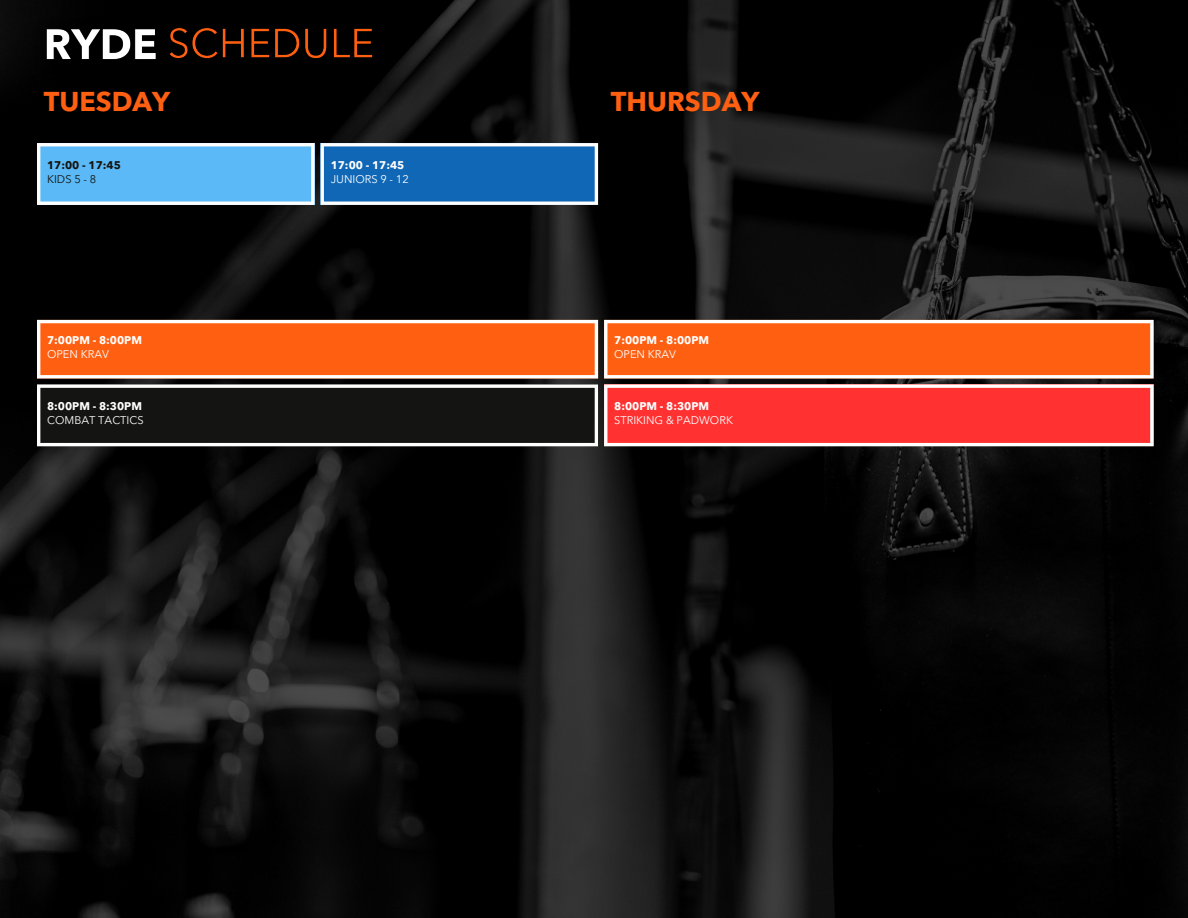
<style>
.page{position:relative;width:1188px;height:918px;background:#fff}
.page>*{position:absolute;margin:0;border:0;box-sizing:border-box;transform-origin:0 0}
.t1{font:700 27px "Avenir Next LT Pro";color:#ff5f11}
.t2{font:700 11.1px "Avenir Next LT Pro";color:#fff}
.t3{font:11.1px "Avenir Next LT Pro";color:#fff}
.t4{font:700 11.1px "Avenir Next LT Pro";color:#141412}
.t5{font:11.1px "Avenir Next LT Pro";color:#141412}
</style>
<div class="page">
<img style="left:0;top:0;width:1188px;height:918px">
<div style="left:37px;top:143px;width:278px;height:62px;background:#5ab9f6"></div>
<div style="left:321px;top:143px;width:277px;height:62px;background:#1067b6"></div>
<div style="left:40px;top:320px;width:1110px;height:58px;background:#ff5f11"></div>
<div style="left:37px;top:384px;width:561px;height:62px;background:#141412"></div>
<div style="left:604px;top:384px;width:550px;height:62px;background:#ff3131"></div>
<hr style="left:37px;top:146px;width:3px;height:56px;background:#fff">
<svg style="left:311px;top:146px;width:4px;height:56px"></svg>
<hr style="left:37px;top:143px;width:278px;height:3px;background:#fff">
<hr style="left:37px;top:202px;width:278px;height:3px;background:#fff">
<hr style="left:321px;top:146px;width:3px;height:56px;background:#fff">
<hr style="left:595px;top:146px;width:3px;height:56px;background:#fff">
<hr style="left:321px;top:143px;width:277px;height:3px;background:#fff">
<hr style="left:321px;top:202px;width:277px;height:3px;background:#fff">
<hr style="left:37px;top:323px;width:3px;height:52px;background:#fff">
<hr style="left:595px;top:323px;width:3px;height:52px;background:#fff">
<hr style="left:37px;top:320px;width:561px;height:3px;background:#fff">
<hr style="left:37px;top:375px;width:561px;height:3px;background:#fff">
<hr style="left:604px;top:323px;width:3px;height:52px;background:#fff">
<svg style="left:1150px;top:323px;width:4px;height:52px"></svg>
<hr style="left:604px;top:320px;width:550px;height:3px;background:#fff">
<hr style="left:604px;top:375px;width:550px;height:3px;background:#fff">
<hr style="left:37px;top:388px;width:3px;height:55px;background:#fff">
<hr style="left:595px;top:388px;width:3px;height:55px;background:#fff">
<svg style="left:37px;top:384px;width:561px;height:4px;background:#dadada"></svg>
<hr style="left:37px;top:443px;width:561px;height:3px;background:#fff">
<hr style="left:604px;top:388px;width:3px;height:55px;background:#fff">
<svg style="left:1150px;top:388px;width:4px;height:55px"></svg>
<svg style="left:604px;top:384px;width:550px;height:4px;background:#fedede"></svg>
<hr style="left:604px;top:443px;width:550px;height:3px;background:#fff">
<img style="left:28px;top:13px;width:146px;height:67px">
<img style="left:159px;top:19px;width:223px;height:51px">
<p class="t1" style="left:44px;top:91px;width:128px">TUESDAY</p>
<p class="t1" style="left:611px;top:91px;width:150px">THURSDAY</p>
<p class="t4" style="left:47px;top:161px;width:75px">17:00 - 17:45</p>
<p class="t5" style="left:47px;top:174px;width:51px">KIDS 5 - 8</p>
<p class="t2" style="left:331px;top:161px;width:75px">17:00 - 17:45</p>
<p class="t3" style="left:331px;top:174px;width:80px">JUNIORS 9 - 12</p>
<p class="t2" style="left:47px;top:335px;width:96px">7:00PM - 8:00PM</p>
<p class="t3" style="left:47px;top:349px;width:63px">OPEN KRAV</p>
<p class="t2" style="left:614px;top:335px;width:96px">7:00PM - 8:00PM</p>
<p class="t3" style="left:614px;top:349px;width:63px">OPEN KRAV</p>
<p class="t2" style="left:47px;top:402px;width:96px">8:00PM - 8:30PM</p>
<p class="t3" style="left:47px;top:416px;width:98px">COMBAT TACTICS</p>
<p class="t2" style="left:614px;top:402px;width:96px">8:00PM - 8:30PM</p>
<p class="t3" style="left:614px;top:416px;width:120px">STRIKING &amp; PADWORK</p>
</div>
